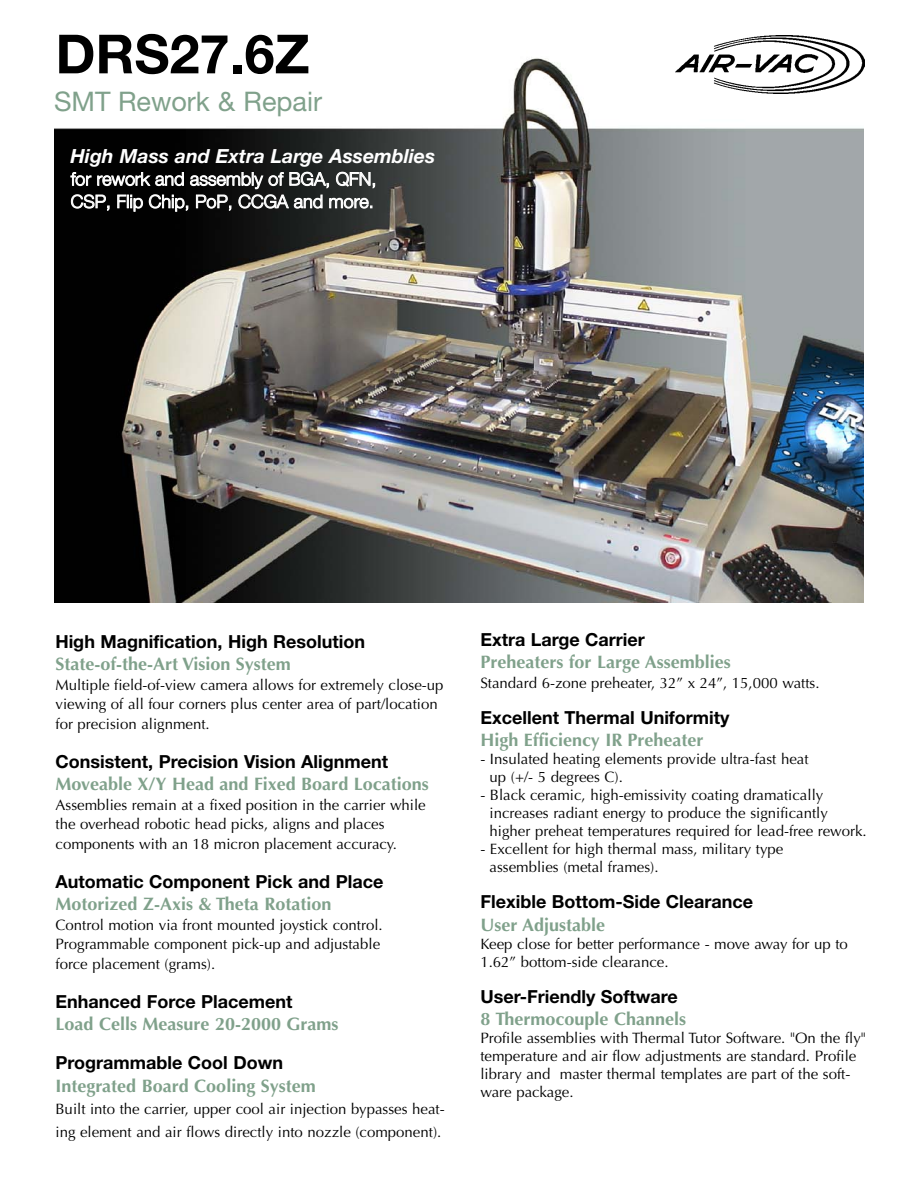
<style>
.page{position:relative;width:918px;height:1188px;background:#fff}
.page>*{position:absolute;margin:0;border:0;box-sizing:border-box;transform-origin:0 0}
.t1{font:700 54px "Helvetica Neue";color:#000}
.t2{font:27px "Helvetica Neue";color:#80a18b}
.t3{font:italic 700 19.5px "Helvetica Neue";color:#fff}
.t4{font:700 18px "Optima";color:#80a18b}
.t5{font:700 18px "Helvetica Neue";color:#000}
.t6{font:300 18px/22.5px "Helvetica Neue";color:#fff}
.t7{font:15px/18px "Optima";color:#000}
</style>
<div class="page">
<img style="left:54px;top:58px;width:810px;height:544px">
<img style="left:675px;top:35px;width:189px;height:59px">
<h1 class="t1" style="left:56px;top:21px;width:256px">DRS27.6Z</h1>
<h2 class="t2" style="left:54px;top:85px;width:270px">SMT Rework &amp; Repair</h2>
<h3 class="t3" style="left:70px;top:144px;width:366px">High Mass and Extra Large Assemblies</h3>
<p class="t6" style="left:71px;top:167px;width:307px">for rework and assembly of BGA, QFN,<br>CSP, Flip Chip, PoP, CCGA and more.</p>
<p class="t5" style="left:55px;top:630px;width:311px">High Magnification, High Resolution</p>
<p class="t4" style="left:56px;top:654px;width:237px">State-of-the-Art Vision System</p>
<p class="t7" style="left:56px;top:675px;width:390px;line-height:19.5px">Multiple field-of-view camera allows for extremely close-up viewing of all four corners plus center area of part/location for precision alignment.</p>
<p class="t5" style="left:56px;top:750px;width:334px">Consistent, Precision Vision Alignment</p>
<p class="t4" style="left:56px;top:774px;width:375px">Moveable X/Y Head and Fixed Board Locations</p>
<p class="t7" style="left:56px;top:795px;width:372px;line-height:19.5px">Assemblies remain at a fixed position in the carrier while the overhead robotic head picks, aligns and places components with an 18 micron placement accuracy.</p>
<p class="t5" style="left:56px;top:870px;width:329px">Automatic Component Pick and Place</p>
<p class="t4" style="left:56px;top:894px;width:277px">Motorized Z-Axis &amp; Theta Rotation</p>
<p class="t7" style="left:56px;top:915px;width:329px;line-height:19.5px">Control motion via front mounted joystick control.<br>Programmable component pick-up and adjustable force placement (grams).</p>
<p class="t5" style="left:56px;top:990px;width:239px">Enhanced Force Placement</p>
<p class="t4" style="left:56px;top:1014px;width:284px">Load Cells Measure 20-2000 Grams</p>
<p class="t5" style="left:56px;top:1052px;width:229px">Programmable Cool Down</p>
<p class="t4" style="left:56px;top:1075px;width:262px">Integrated Board Cooling System</p>
<p class="t7" style="left:56px;top:1098px;width:391px;line-height:22.5px">Built into the carrier, upper cool air injection bypasses heat&shy;ing element and air flows directly into nozzle (component).</p>
<p class="t5" style="left:480px;top:628px;width:166px">Extra Large Carrier</p>
<p class="t4" style="left:480px;top:652px;width:252px">Preheaters for Large Assemblies</p>
<p class="t7" style="left:480px;top:674px;width:341px">Standard 6-zone preheater, 32” x 24”, 15,000 watts.</p>
<p class="t5" style="left:480px;top:706px;width:251px">Excellent Thermal Uniformity</p>
<p class="t4" style="left:480px;top:730px;width:224px">High Efficiency IR Preheater</p>
<p class="t7" style="left:490px;top:751px;width:320px;text-indent:-9px">- Insulated heating elements provide ultra-fast heat up (+/- 5 degrees C).</p>
<p class="t7" style="left:490px;top:787px;width:379px;text-indent:-9px">- Black ceramic, high-emissivity coating dramatically increases radiant energy to produce the significantly higher preheat temperatures required for lead-free rework.</p>
<p class="t7" style="left:490px;top:841px;width:295px;text-indent:-9px">- Excellent for high thermal mass, military type assemblies (metal frames).</p>
<p class="t5" style="left:480px;top:891px;width:274px">Flexible Bottom-Side Clearance</p>
<p class="t4" style="left:480px;top:914px;width:126px">User Adjustable</p>
<p class="t7" style="left:480px;top:935px;width:369px">Keep close for better performance - move away for up to<br>1.62” bottom-side clearance.</p>
<p class="t5" style="left:480px;top:985px;width:199px">User-Friendly Software</p>
<p class="t4" style="left:480px;top:1009px;width:207px">8 Thermocouple Channels</p>
<p class="t7" style="left:480px;top:1030px;width:387px">Profile assemblies with Thermal Tutor Software. "On the fly" temperature and air flow adjustments are standard. Profile library and master thermal templates are part of the soft&shy;ware package.</p>
</div>
